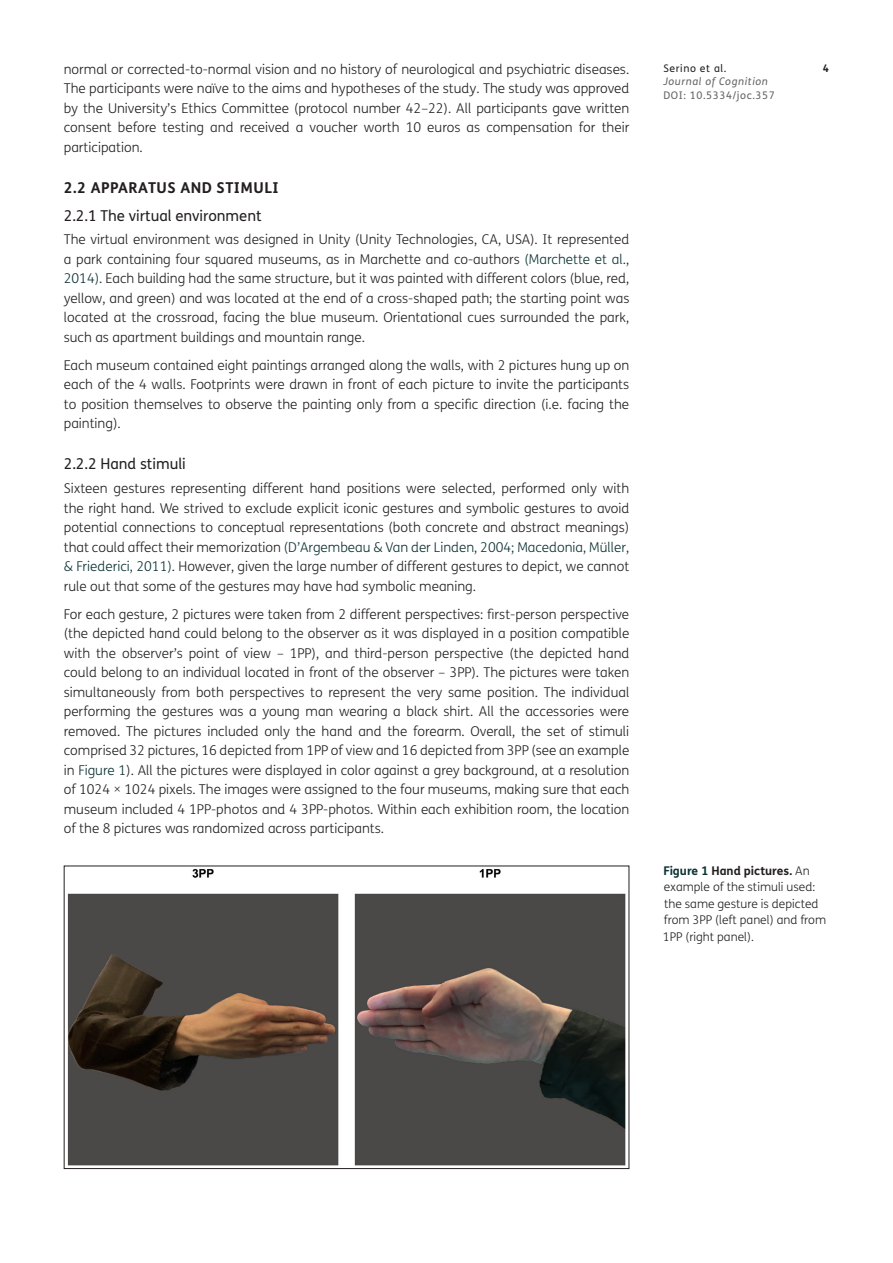
<style>
.page{position:relative;width:893px;height:1263px;background:#fff}
.page>*{position:absolute;margin:0;border:0;box-sizing:border-box;transform-origin:0 0}
.t1{font:15px "FS Me";color:#231f20}
.t2{font:700 15px "FS Me";letter-spacing:.03em;color:#231f20}
.Body_Copy{font:300 13.5px/19.5px "FS Me";color:#231f20;text-align:justify}
.Figure_copy{font:300 12px/16.5px "FS Me";color:#231f20}
.t3{font:10.5px "FS Me";letter-spacing:.06em;color:#636366}
.t4{font:italic 10.5px "FS Me";letter-spacing:.06em;color:#636366}
.t5{font:10.5px "FS Me";letter-spacing:.06em;color:#231f20}
.t6{font:700 10.5px "FS Me";color:#231f20}
.s1{color:#0d3234}
.s2{font-weight:700;color:#0d3234}
.s3{font-weight:700}
</style>
<div class="page">
<img style="left:67px;top:869px;width:559px;height:297px">
<div style="left:64px;top:865px;width:565px;height:304px;border:1px solid #231f20"></div>
<p class="Body_Copy" style="left:64px;top:60px;width:567px">normal or corrected-to-normal vision and no history of neurological and psychiatric diseases.<br>The participants were naïve to the aims and hypotheses of the study. The study was approved by the University’s Ethics Committee (protocol number 42–22). All participants gave written consent before testing and received a voucher worth 10 euros as compensation for their participation.</p>
<h2 class="t2" style="left:64px;top:178px;width:216px">2.2 APPARATUS AND STIMULI</h2>
<h3 class="t1" style="left:64px;top:207px;width:199px">2.2.1 The virtual environment</h3>
<p class="Body_Copy" style="left:64px;top:230px;width:567px">The virtual environment was designed in Unity (Unity Technologies, CA, USA). It represented a park containing four squared museums, as in Marchette and co-authors <span class="s1">(Marchette et al., 2014)</span>. Each building had the same structure, but it was painted with different colors (blue, red, yellow, and green) and was located at the end of a cross-shaped path; the starting point was located at the crossroad, facing the blue museum. Orientational cues surrounded the park, such as apartment buildings and mountain range.</p>
<p class="Body_Copy" style="left:64px;top:356px;width:567px">Each museum contained eight paintings arranged along the walls, with 2 pictures hung up on each of the 4 walls. Footprints were drawn in front of each picture to invite the participants to position themselves to observe the painting only from a specific direction (i.e. facing the painting).</p>
<h3 class="t1" style="left:64px;top:455px;width:124px">2.2.2 Hand stimuli</h3>
<p class="Body_Copy" style="left:64px;top:479px;width:567px">Sixteen gestures representing different hand positions were selected, performed only with the right hand. We strived to exclude explicit iconic gestures and symbolic gestures to avoid potential connections to conceptual representations (both concrete and abstract meanings) that could affect their memorization <span class="s1">(D’Argembeau &amp; Van der Linden, 2004; Macedonia, Müller, &amp; Friederici, 2011)</span>. However, given the large number of different gestures to depict, we cannot rule out that some of the gestures may have had symbolic meaning.</p>
<p class="Body_Copy" style="left:64px;top:604px;width:567px">For each gesture, 2 pictures were taken from 2 different perspectives: first-person perspective (the depicted hand could belong to the observer as it was displayed in a position compatible with the observer’s point of view – 1PP), and third-person perspective (the depicted hand could belong to an individual located in front of the observer – 3PP). The pictures were taken simultaneously from both perspectives to represent the very same position. The individual performing the gestures was a young man wearing a black shirt. All the accessories were removed. The pictures included only the hand and the forearm. Overall, the set of stimuli comprised 32 pictures, 16 depicted from 1PP of view and 16 depicted from 3PP (see an example in <span class="s1">Figure 1</span>). All the pictures were displayed in color against a grey background, at a resolution of 1024 × 1024 pixels. The images were assigned to the four museums, making sure that each museum included 4 1PP-photos and 4 3PP-photos. Within each exhibition room, the location of the 8 pictures was randomized across participants.</p>
<p class="t5" style="left:663px;top:62px;width:65px">Serino et al.</p>
<p class="t6" style="left:823px;top:61px;width:8px">4</p>
<p class="t4" style="left:663px;top:75px;width:106px">Journal of Cognition</p>
<p class="t3" style="left:663px;top:89px;width:113px">DOI: 10.5334/joc.357</p>
<p class="Figure_copy" style="left:663px;top:863px;width:165px"><span class="s2">Figure 1</span> <span class="s3">Hand pictures.</span> An example of the stimuli used: the same gesture is depicted from 3PP (left panel) and from<br>1PP (right panel).</p>
</div>
